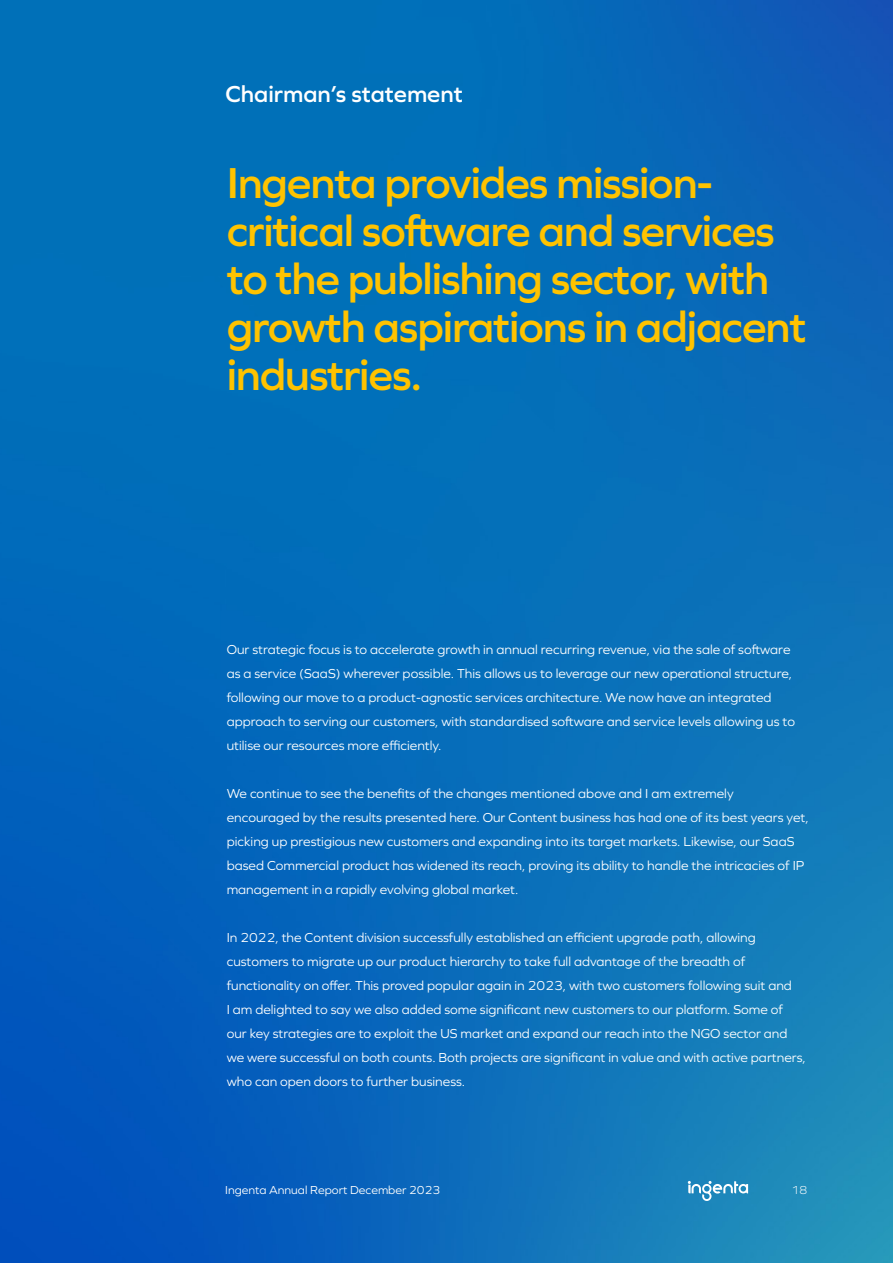
<style>
.page{position:relative;width:893px;height:1263px;background:#fff}
.page>*{position:absolute;margin:0;border:0;box-sizing:border-box;transform-origin:0 0}
.t1{font:600 45px/48px "Graphie";letter-spacing:-.025em;color:#ffc300}
.t2{font:600 24px "Graphie";color:#fff}
.t3{font:13.5px/24px "Graphie";color:#fff}
.t4{font:12px "Graphie";color:#fff}
.t5{font:300 12px "Graphie";color:#fff}
</style>
<div class="page">
<img style="left:0;top:0;width:893px;height:1263px">
<svg style="left:688px;top:1181px;width:60px;height:20px"></svg>
<p class="t2" style="left:225px;top:80px;width:239px">Chairman’s statement</p>
<p class="t1" style="left:227px;top:158px;width:581px">Ingenta provides mission&shy;critical software and services to the publishing sector, with growth aspirations in adjacent industries.</p>
<p class="t3" style="left:227px;top:637px;width:570px">Our strategic focus is to accelerate growth in annual recurring revenue, via the sale of software as a service (SaaS) wherever possible. This allows us to leverage our new operational structure, following our move to a product-agnostic services architecture. We now have an integrated approach to serving our customers, with standardised software and service levels allowing us to utilise our resources more efficiently.</p>
<p class="t3" style="left:227px;top:781px;width:583px">We continue to see the benefits of the changes mentioned above and I am extremely encouraged by the results presented here. Our Content business has had one of its best years yet, picking up prestigious new customers and expanding into its target markets. Likewise, our SaaS based Commercial product has widened its reach, proving its ability to handle the intricacies of IP management in a rapidly evolving global market.</p>
<p class="t3" style="left:227px;top:925px;width:581px">In 2022, the Content division successfully established an efficient upgrade path, allowing customers to migrate up our product hierarchy to take full advantage of the breadth of functionality on offer. This proved popular again in 2023, with two customers following suit and<br>I am delighted to say we also added some significant new customers to our platform. Some of our key strategies are to exploit the US market and expand our reach into the NGO sector and we were successful on both counts. Both projects are significant in value and with active partners, who can open doors to further business.</p>
<p class="t4" style="left:225px;top:1183px;width:217px">Ingenta Annual Report December 2023</p>
<p class="t5" style="left:792px;top:1183px;width:17px">18</p>
</div>
